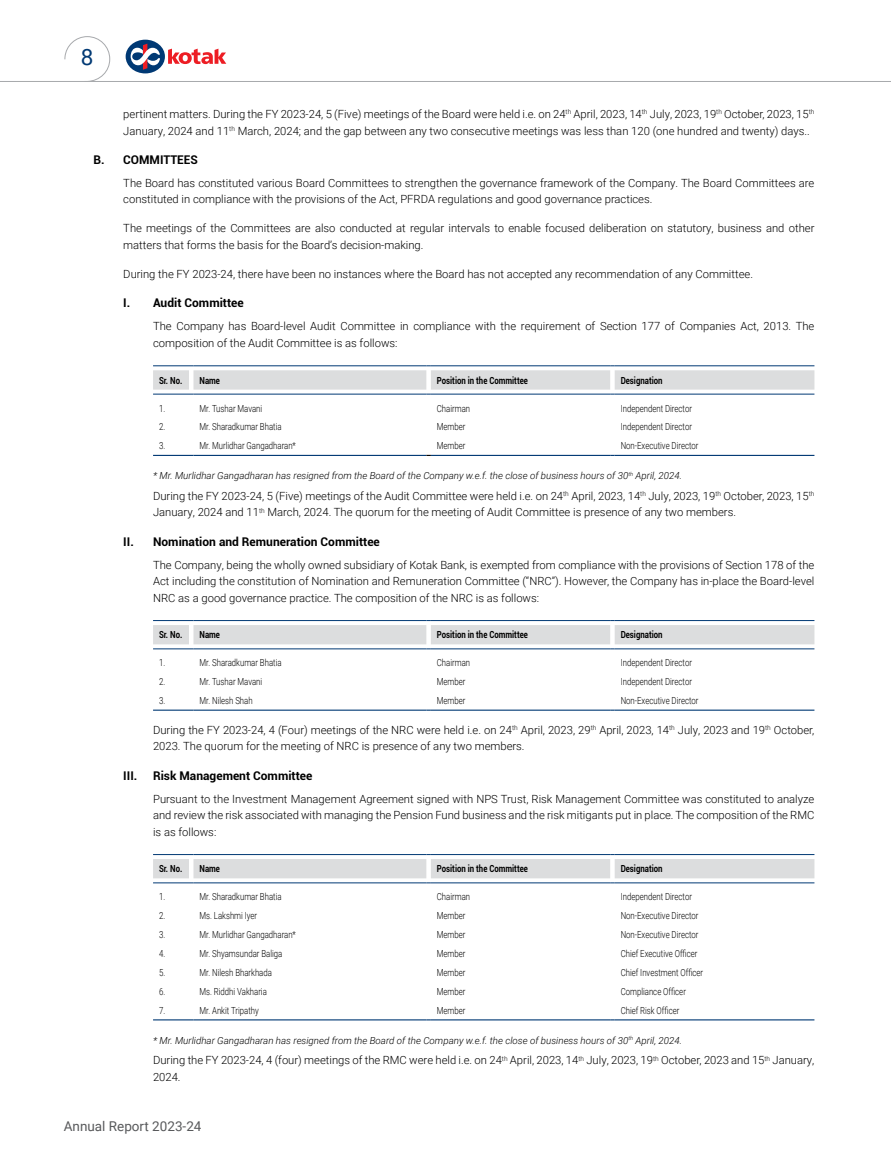
<style>
.page{position:relative;width:891px;height:1161px;background:#fff}
.page>*{position:absolute;margin:0;border:0;box-sizing:border-box;transform-origin:0 0}
.t1{font:22.5px "Roboto";color:#003974}
.t2{font:13.5px "Roboto";color:#58595b}
.t3{font:700 12px "Roboto";color:#000}
.t4{font:300 11.25px/16.5px "Roboto";color:#000}
.t5{font:300 9.75px "Roboto";color:#000;scale:.8 1}
.t6{font:italic 300 9.75px "Roboto";color:#000}
.t7{font:700 9.75px "Roboto";color:#000;scale:.8 1}
</style>
<div class="page">
<hr style="left:85px;top:81px;width:806px;height:1px;background:#a7a9ac">
<svg style="left:0;top:36px;width:111px;height:46px"></svg>
<div style="left:126px;top:40px;width:39px;height:33px;background:#003974;border-radius:50%"></div>
<svg style="left:131px;top:44px;width:29px;height:26px"></svg>
<svg style="left:168px;top:49px;width:58px;height:15px"></svg>
<svg style="left:153px;top:366px;width:661px;height:29px"></svg>
<hr style="left:615px;top:394px;width:199px;height:1px;background:#003974">
<hr style="left:153px;top:455px;width:36px;height:1px;background:#003974">
<hr style="left:194px;top:455px;width:232px;height:1px;background:#003974">
<hr style="left:431px;top:455px;width:179px;height:1px;background:#003974">
<hr style="left:615px;top:455px;width:199px;height:1px;background:#003974">
<hr style="left:153px;top:710px;width:36px;height:1px;background:#003974">
<hr style="left:194px;top:710px;width:232px;height:1px;background:#003974">
<hr style="left:431px;top:710px;width:179px;height:1px;background:#003974">
<hr style="left:615px;top:710px;width:199px;height:1px;background:#003974">
<svg style="left:153px;top:620px;width:661px;height:30px"></svg>
<hr style="left:153px;top:1019px;width:36px;height:1px;background:#003974">
<hr style="left:194px;top:1019px;width:232px;height:1px;background:#003974">
<hr style="left:431px;top:1019px;width:179px;height:1px;background:#003974">
<hr style="left:615px;top:1019px;width:199px;height:1px;background:#003974">
<svg style="left:153px;top:854px;width:661px;height:30px"></svg>
<h1 class="t1" style="left:81px;top:41px;width:14px">8</h1>
<p class="t4" style="left:123px;top:105px;width:693px">pertinent matters. During the FY 2023-24, 5 (Five) meetings of the Board were held i.e. on 24<sup>th</sup> April, 2023, 14<sup>th</sup> July, 2023, 19<sup>th</sup> October, 2023, 15<sup>th<br></sup>January, 2024 and 11<sup>th</sup> March, 2024; and the gap between any two consecutive meetings was less than 120 (one hundred and twenty) days..</p>
<p class="t3" style="left:94px;top:151px;width:54px">B. Committees</p>
<p class="t4" style="left:123px;top:174px;width:693px">The Board has constituted various Board Committees to strengthen the governance framework of the Company. The Board Committees are constituted in compliance with the provisions of the Act, PFRDA regulations and good governance practices.</p>
<p class="t4" style="left:123px;top:220px;width:693px">The meetings of the Committees are also conducted at regular intervals to enable focused deliberation on statutory, business and other matters that forms the basis for the Board’s decision-making.</p>
<p class="t4" style="left:123px;top:266px;width:631px">During the FY 2023-24, there have been no instances where the Board has not accepted any recommendation of any Committee.</p>
<p class="t3" style="left:123px;top:295px;width:122px">I. Audit Committee</p>
<p class="t4" style="left:153px;top:318px;width:663px">The Company has Board-level Audit Committee in compliance with the requirement of Section 177 of Companies Act, 2013. The composition of the Audit Committee is as follows:</p>
<p class="t7" style="left:159px;top:373px;width:31px">Sr. No.</p>
<p class="t7" style="left:199px;top:373px;width:27px">Name</p>
<p class="t7" style="left:437px;top:373px;width:115px">Position in the Committee</p>
<p class="t7" style="left:621px;top:373px;width:54px">Designation</p>
<p class="t5" style="left:159px;top:401px;width:9px">1.</p>
<p class="t5" style="left:199px;top:401px;width:80px">Mr. Tushar Mavani</p>
<p class="t5" style="left:437px;top:401px;width:43px">Chairman</p>
<p class="t5" style="left:621px;top:401px;width:91px">Independent Director</p>
<p class="t5" style="left:159px;top:420px;width:9px">2.</p>
<p class="t5" style="left:199px;top:420px;width:104px">Mr. Sharadkumar Bhatia</p>
<p class="t5" style="left:437px;top:420px;width:37px">Member</p>
<p class="t5" style="left:621px;top:420px;width:91px">Independent Director</p>
<p class="t5" style="left:159px;top:439px;width:9px">3.</p>
<p class="t5" style="left:199px;top:439px;width:122px">Mr. Murlidhar Gangadharan*</p>
<p class="t5" style="left:437px;top:439px;width:37px">Member</p>
<p class="t5" style="left:621px;top:439px;width:99px">Non-Executive Director</p>
<p class="t6" style="left:153px;top:469px;width:530px">* Mr. Murlidhar Gangadharan has resigned from the Board of the Company w.e.f. the close of business hours of 30<sup>th</sup> April, 2024.</p>
<p class="t4" style="left:153px;top:487px;width:663px">During the FY 2023-24, 5 (Five) meetings of the Audit Committee were held i.e. on 24<sup>th</sup> April, 2023, 14<sup>th</sup> July, 2023, 19<sup>th</sup> October, 2023, 15<sup>th<br></sup>January, 2024 and 11<sup>th</sup> March, 2024. The quorum for the meeting of Audit Committee is presence of any two members.</p>
<p class="t3" style="left:123px;top:533px;width:258px">II. Nomination and Remuneration Committee</p>
<p class="t4" style="left:153px;top:556px;width:663px;text-align:justify">The Company, being the wholly owned subsidiary of Kotak Bank, is exempted from compliance with the provisions of Section 178 of the Act including the constitution of Nomination and Remuneration Committee (“NRC”). However, the Company has in-place the Board-level NRC as a good governance practice. The composition of the NRC is as follows:</p>
<p class="t7" style="left:159px;top:628px;width:31px">Sr. No.</p>
<p class="t7" style="left:199px;top:628px;width:27px">Name</p>
<p class="t7" style="left:437px;top:628px;width:115px">Position in the Committee</p>
<p class="t7" style="left:621px;top:628px;width:54px">Designation</p>
<p class="t5" style="left:159px;top:656px;width:9px">1.</p>
<p class="t5" style="left:199px;top:656px;width:104px">Mr. Sharadkumar Bhatia</p>
<p class="t5" style="left:437px;top:656px;width:43px">Chairman</p>
<p class="t5" style="left:621px;top:656px;width:91px">Independent Director</p>
<p class="t5" style="left:159px;top:675px;width:9px">2.</p>
<p class="t5" style="left:199px;top:675px;width:80px">Mr. Tushar Mavani</p>
<p class="t5" style="left:437px;top:675px;width:37px">Member</p>
<p class="t5" style="left:621px;top:675px;width:91px">Independent Director</p>
<p class="t5" style="left:159px;top:694px;width:9px">3.</p>
<p class="t5" style="left:199px;top:694px;width:68px">Mr. Nilesh Shah</p>
<p class="t5" style="left:437px;top:694px;width:37px">Member</p>
<p class="t5" style="left:621px;top:694px;width:99px">Non-Executive Director</p>
<p class="t4" style="left:153px;top:721px;width:663px">During the FY 2023-24, 4 (Four) meetings of the NRC were held i.e. on 24<sup>th</sup> April, 2023, 29<sup>th</sup> April, 2023, 14<sup>th</sup> July, 2023 and 19<sup>th</sup> October,<br>2023. The quorum for the meeting of NRC is presence of any two members.</p>
<p class="t3" style="left:123px;top:767px;width:191px">III. Risk Management Committee</p>
<p class="t4" style="left:153px;top:790px;width:663px;text-align:justify">Pursuant to the Investment Management Agreement signed with NPS Trust, Risk Management Committee was constituted to analyze and review the risk associated with managing the Pension Fund business and the risk mitigants put in place. The composition of the RMC is as follows:</p>
<p class="t7" style="left:159px;top:862px;width:31px">Sr. No.</p>
<p class="t7" style="left:199px;top:862px;width:27px">Name</p>
<p class="t7" style="left:437px;top:862px;width:115px">Position in the Committee</p>
<p class="t7" style="left:621px;top:862px;width:54px">Designation</p>
<p class="t5" style="left:159px;top:890px;width:9px">1.</p>
<p class="t5" style="left:199px;top:890px;width:104px">Mr. Sharadkumar Bhatia</p>
<p class="t5" style="left:437px;top:890px;width:43px">Chairman</p>
<p class="t5" style="left:621px;top:890px;width:91px">Independent Director</p>
<p class="t5" style="left:159px;top:909px;width:9px">2.</p>
<p class="t5" style="left:199px;top:909px;width:74px">Ms. Lakshmi Iyer</p>
<p class="t5" style="left:437px;top:909px;width:37px">Member</p>
<p class="t5" style="left:621px;top:909px;width:99px">Non-Executive Director</p>
<p class="t5" style="left:159px;top:928px;width:9px">3.</p>
<p class="t5" style="left:199px;top:928px;width:122px">Mr. Murlidhar Gangadharan*</p>
<p class="t5" style="left:437px;top:928px;width:37px">Member</p>
<p class="t5" style="left:621px;top:928px;width:99px">Non-Executive Director</p>
<p class="t5" style="left:159px;top:947px;width:9px">4.</p>
<p class="t5" style="left:199px;top:947px;width:105px">Mr. Shyamsundar Baliga</p>
<p class="t5" style="left:437px;top:947px;width:37px">Member</p>
<p class="t5" style="left:621px;top:947px;width:98px">Chief Executive Officer</p>
<p class="t5" style="left:159px;top:966px;width:9px">5.</p>
<p class="t5" style="left:199px;top:966px;width:92px">Mr. Nilesh Bharkhada</p>
<p class="t5" style="left:437px;top:966px;width:37px">Member</p>
<p class="t5" style="left:621px;top:966px;width:105px">Chief Investment Officer</p>
<p class="t5" style="left:159px;top:985px;width:9px">6.</p>
<p class="t5" style="left:199px;top:985px;width:86px">Ms. Riddhi Vakharia</p>
<p class="t5" style="left:437px;top:985px;width:37px">Member</p>
<p class="t5" style="left:621px;top:985px;width:83px">Compliance Officer</p>
<p class="t5" style="left:159px;top:1004px;width:9px">7.</p>
<p class="t5" style="left:199px;top:1004px;width:76px">Mr. Ankit Tripathy</p>
<p class="t5" style="left:437px;top:1004px;width:37px">Member</p>
<p class="t5" style="left:621px;top:1004px;width:75px">Chief Risk Officer</p>
<p class="t6" style="left:153px;top:1033px;width:530px">* Mr. Murlidhar Gangadharan has resigned from the Board of the Company w.e.f. the close of business hours of 30<sup>th</sup> April, 2024.</p>
<p class="t4" style="left:153px;top:1052px;width:663px">During the FY 2023-24, 4 (four) meetings of the RMC were held i.e. on 24<sup>th</sup> April, 2023, 14<sup>th</sup> July, 2023, 19<sup>th</sup> October, 2023 and 15<sup>th</sup> January,<br>2024.</p>
<p class="t2" style="left:64px;top:1117px;width:139px">Annual Report 2023-24</p>
</div>
